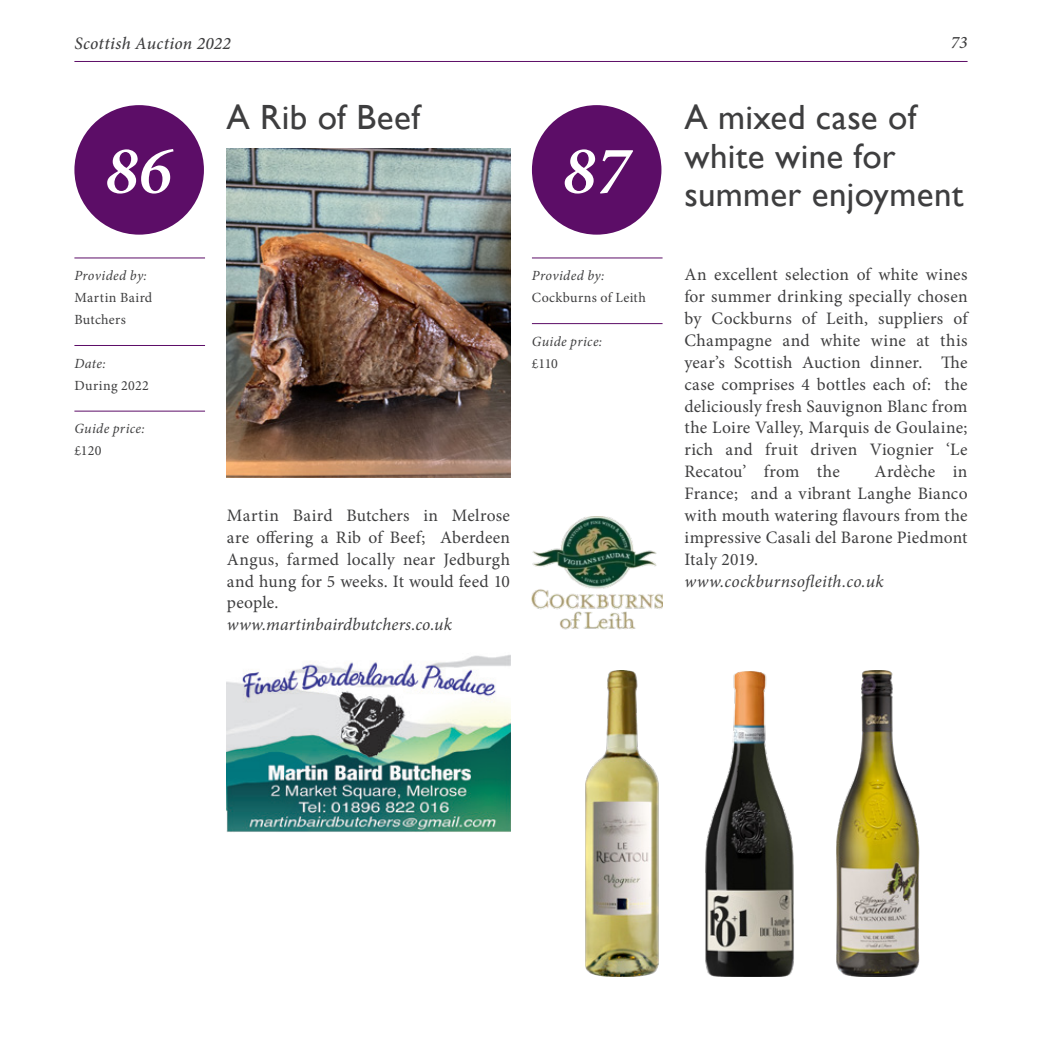
<style>
.page{position:relative;width:1042px;height:1042px;background:#fff}
.page>*{position:absolute;margin:0;border:0;box-sizing:border-box;transform-origin:0 0}
.t1{font:italic 600 68.25px "Minion Pro";color:#fff}
.t2{font:35px/38.5px "Gill Sans";letter-spacing:.01em;color:#3e3e3f}
.Body_text{font:17.5px/21.9px "Minion Pro";letter-spacing:.01em;color:#3e3e3f;text-align:justify}
.Body_text-2{font:italic 17.5px "Minion Pro";letter-spacing:.01em;color:#3e3e3f}
.t3{font:italic 500 17.5px "Minion Pro";letter-spacing:.015em;color:#3e3e3f}
.Body_text_NON_JUSTIF{font:14px/21.9px "Minion Pro";letter-spacing:.025em;color:#3e3e3f}
.Food_data{font:italic 14px "Minion Pro";letter-spacing:.025em;color:#3e3e3f}
</style>
<div class="page">
<hr style="left:74px;top:61px;width:893px;height:1px;background:#5c0d67">
<img style="left:227px;top:149px;width:283px;height:328px">
<img style="left:227px;top:655px;width:283px;height:177px">
<div style="left:74px;top:105px;width:130px;height:130px;background:#5c0d67;border-radius:50%"></div>
<div style="left:532px;top:105px;width:129px;height:130px;background:#5c0d67;border-radius:50%"></div>
<hr style="left:74px;top:345px;width:131px;height:1px;background:#5c0d67">
<hr style="left:74px;top:257px;width:131px;height:1px;background:#5c0d67">
<hr style="left:532px;top:257px;width:130px;height:1px;background:#5c0d67">
<hr style="left:74px;top:411px;width:131px;height:1px;background:#5c0d67">
<hr style="left:532px;top:323px;width:130px;height:1px;background:#5c0d67">
<img style="left:585px;top:671px;width:74px;height:305px">
<img style="left:705px;top:671px;width:89px;height:305px">
<img style="left:837px;top:671px;width:83px;height:305px">
<img style="left:531px;top:516px;width:131px;height:114px">
<p class="t3" style="left:74px;top:32px;width:158px">Scottish Auction 2022</p>
<p class="t3" style="left:951px;top:31px;width:18px">73</p>
<p class="t2" style="left:226px;top:98px;width:195px">A Rib of Beef</p>
<p class="t1" style="left:105px;top:123px;width:68px">86</p>
<p class="t1" style="left:562px;top:123px;width:68px">87</p>
<p class="Food_data" style="left:74px;top:266px;width:74px">Provided by:</p>
<p class="Body_text_NON_JUSTIF" style="left:74px;top:287px;width:79px">Martin Baird<br>Butchers</p>
<p class="Food_data" style="left:74px;top:354px;width:33px">Date:</p>
<p class="Body_text_NON_JUSTIF" style="left:74px;top:374px;width:76px">During 2022</p>
<p class="Food_data" style="left:74px;top:419px;width:72px">Guide price:</p>
<p class="Body_text_NON_JUSTIF" style="left:74px;top:440px;width:29px">£120</p>
<p class="Food_data" style="left:532px;top:266px;width:74px">Provided by:</p>
<p class="Body_text_NON_JUSTIF" style="left:532px;top:287px;width:116px">Cockburns of Leith</p>
<p class="Food_data" style="left:532px;top:332px;width:72px">Guide price:</p>
<p class="Body_text_NON_JUSTIF" style="left:532px;top:352px;width:28px">£110</p>
<p class="Body_text" style="left:227px;top:504px;width:285px">Martin Baird Butchers in Melrose are offering a Rib of Beef; Aberdeen Angus, farmed locally near Jedburgh and hung for 5 weeks. It would feed 10 people.</p>
<p class="Body_text-2" style="left:227px;top:613px;width:226px">www.martinbairdbutchers.co.uk</p>
<p class="t2" style="left:684px;top:98px;width:233px">A mixed case of white wine for</p>
<p class="t2" style="left:684px;top:175px;width:280px">summer enjoyment</p>
<p class="Body_text" style="left:684px;top:264px;width:285px">An excellent selection of white wines for summer drinking specially chosen by Cockburns of Leith, suppliers of Champagne and white wine at this year’s Scottish Auction dinner. The case comprises 4 bottles each of: the deliciously fresh Sauvignon Blanc from the Loire Valley, Marquis de Goulaine; rich and fruit driven Viognier ‘Le Recatou’ from the</p>
<p class="Body_text" style="left:684px;top:461px;width:285px;text-indent:190px">Ardèche in France; and a vibrant Langhe Bianco with mouth watering flavours from the impressive Casali del Barone Piedmont Italy 2019.</p>
<p class="Body_text-2" style="left:684px;top:569px;width:201px">www.cockburnsofleith.co.uk</p>
</div>
